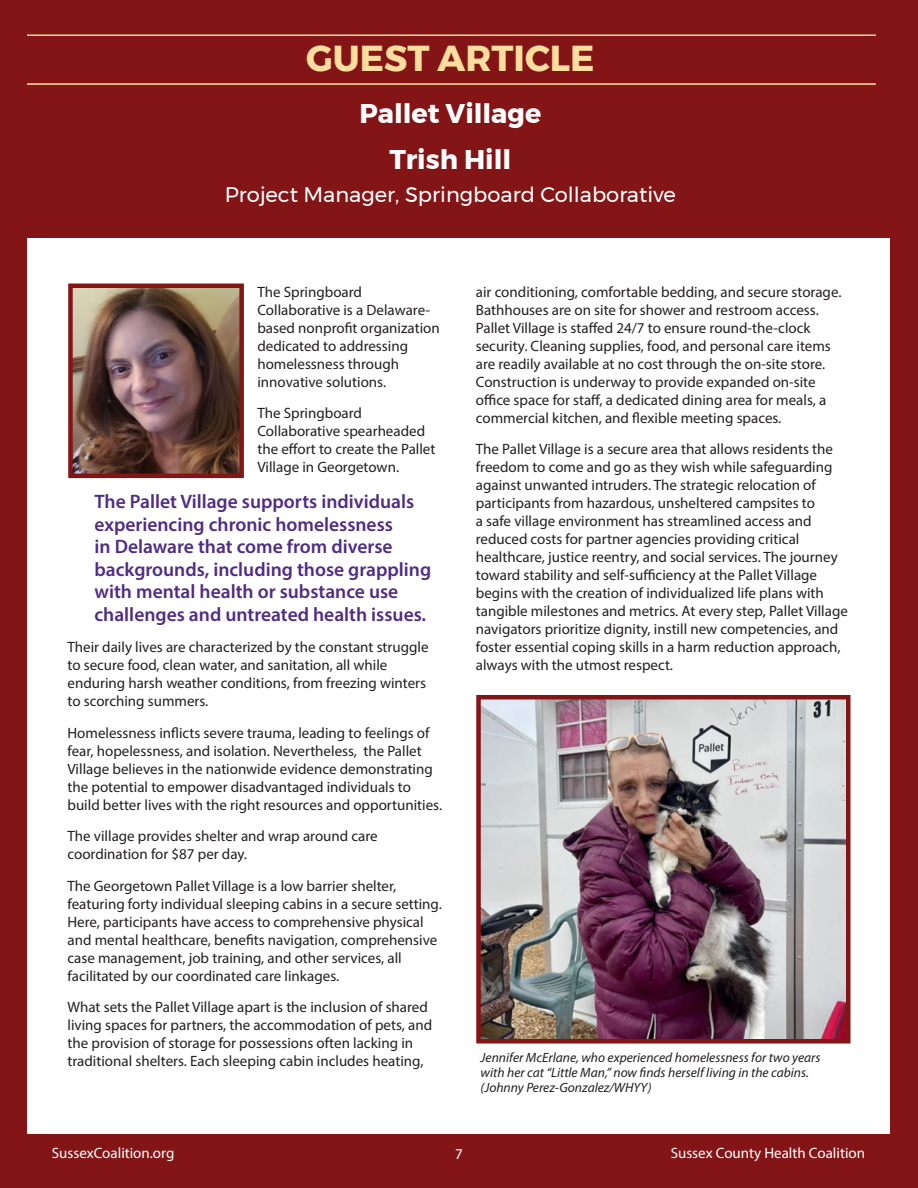
<style>
.page{position:relative;width:918px;height:1188px;background:#841517}
.page>*{position:absolute;margin:0;border:0;box-sizing:border-box;transform-origin:0 0}
.body{font:700 36px "Montserrat";color:#ffdd9f}
.body-2{font:700 27px "Montserrat";color:#fff}
.body-3{font:21px "Montserrat";color:#fff}
.Callout{font:600 19.5px/22.5px "Myriad Pro";color:#502c83}
.body-4{font:15px/18px "Myriad Pro";color:#231f20}
.t1{font:15px "Myriad Pro";color:#fff}
.t2{font:italic 13.5px/15px "Myriad Pro";color:#231f20}
</style>
<div class="page">
<div style="left:28px;top:27px;width:862px;height:1106px;background:#fff"></div>
<div style="left:10px;top:11px;width:899px;height:227px;background:#841517"></div>
<hr style="left:27px;top:83px;width:849px;height:2px;background:#ffdd9f">
<hr style="left:27px;top:34px;width:849px;height:2px;background:#ffdd9f">
<img style="left:73px;top:289px;width:166px;height:184px">
<div style="left:68px;top:284px;width:176px;height:194px;border:4px solid #841517"></div>
<img style="left:481px;top:700px;width:364px;height:339px">
<div style="left:476px;top:695px;width:374px;height:349px;border:4px solid #841517"></div>
<p class="body" style="left:306px;top:29px;width:290px">GUEST ARTICLE</p>
<p class="body-2" style="left:359px;top:92px;width:183px">Pallet Village</p>
<p class="body-2" style="left:390px;top:138px;width:123px">Trish Hill</p>
<p class="body-3" style="left:225px;top:178px;width:452px">Project Manager, Springboard Collaborative</p>
<p class="body-4" style="left:257px;top:283px;width:184px">The Springboard<br>Collaborative is a Delaware&shy;based nonprofit organization dedicated to addressing homelessness through innovative solutions.</p>
<p class="body-4" style="left:257px;top:404px;width:180px">The Springboard<br>Collaborative spearheaded the effort to create the Pallet<br>Village in Georgetown.</p>
<p class="Callout" style="left:94px;top:490px;width:338px">The Pallet Village supports individuals experiencing chronic homelessness<br>in Delaware that come from diverse backgrounds, including those grappling with mental health or substance use challenges and untreated health issues.</p>
<p class="body-4" style="left:68px;top:638px;width:363px">Their daily lives are characterized by the constant struggle to secure food, clean water, and sanitation, all while enduring harsh weather conditions, from freezing winters to scorching summers.</p>
<p class="body-4" style="left:68px;top:724px;width:376px">Homelessness inflicts severe trauma, leading to feelings of fear, hopelessness, and isolation. Nevertheless, the Pallet Village believes in the nationwide evidence demonstrating the potential to empower disadvantaged individuals to build better lives with the right resources and opportunities.</p>
<p class="body-4" style="left:68px;top:827px;width:312px">The village provides shelter and wrap around care coordination for $87 per day.</p>
<p class="body-4" style="left:68px;top:877px;width:376px">The Georgetown Pallet Village is a low barrier shelter, featuring forty individual sleeping cabins in a secure setting.<br>Here, participants have access to comprehensive physical and mental healthcare, benefits navigation, comprehensive case management, job training, and other services, all facilitated by our coordinated care linkages.</p>
<p class="body-4" style="left:68px;top:998px;width:366px">What sets the Pallet Village apart is the inclusion of shared living spaces for partners, the accommodation of pets, and the provision of storage for possessions often lacking in traditional shelters. Each sleeping cabin includes heating,</p>
<p class="body-4" style="left:476px;top:283px;width:367px">air conditioning, comfortable bedding, and secure storage.<br>Bathhouses are on site for shower and restroom access.<br>Pallet Village is staffed 24/7 to ensure round-the-clock security. Cleaning supplies, food, and personal care items are readily available at no cost through the on-site store.<br>Construction is underway to provide expanded on-site office space for staff, a dedicated dining area for meals, a commercial kitchen, and flexible meeting spaces.</p>
<p class="body-4" style="left:476px;top:440px;width:374px">The Pallet Village is a secure area that allows residents the freedom to come and go as they wish while safeguarding against unwanted intruders. The strategic relocation of participants from hazardous, unsheltered campsites to<br>a safe village environment has streamlined access and reduced costs for partner agencies providing critical healthcare, justice reentry, and social services. The journey toward stability and self-sufficiency at the Pallet Village begins with the creation of individualized life plans with tangible milestones and metrics. At every step, Pallet Village navigators prioritize dignity, instill new competencies, and foster essential coping skills in a harm reduction approach, always with the utmost respect.</p>
<p class="t2" style="left:481px;top:1049px;width:341px">Jennifer McErlane, who experienced homelessness for two years with her cat “Little Man,” now finds herself living in the cabins. (Johnny Perez-Gonzalez/WHYY)</p>
<p class="t1" style="left:52px;top:1143px;width:124px">SussexCoalition.org</p>
<p class="t1" style="left:455px;top:1145px;width:9px">7</p>
<p class="t1" style="left:671px;top:1143px;width:196px">Sussex County Health Coalition</p>
</div>
